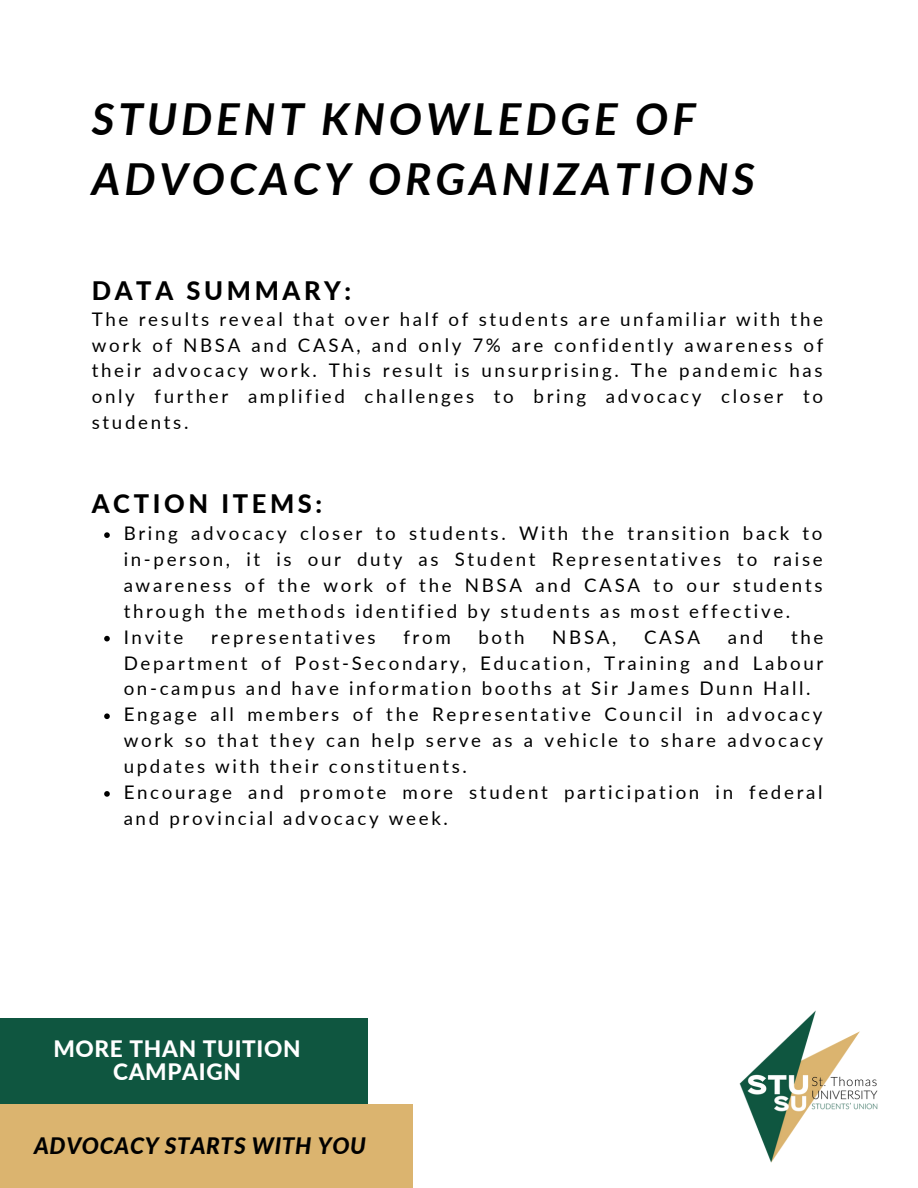
<style>
.page{position:relative;width:918px;height:1188px;background:#fff}
.page>*{position:absolute;margin:0;border:0;box-sizing:border-box;transform-origin:0 0}
.t1{font:italic 700 44.1px/60.8px "Lato";letter-spacing:.09em;color:#000}
.t2{font:800 25.5px "Lato";letter-spacing:.14em;color:#000}
.t3{font:800 22.65px/23.7px "Lato";letter-spacing:.03em;color:#fff;text-align:center}
.t4{font:italic 800 22.65px "Lato";letter-spacing:.03em;color:#000}
.t5{font:18.75px/25.8px "Lato";letter-spacing:.14em;color:#000}
</style>
<div class="page">
<div style="left:0;top:1019px;width:368px;height:85px;background:#0f5640"></div>
<div style="left:0;top:1104px;width:413px;height:84px;background:#dbb46f"></div>
<img style="left:739px;top:1010px;width:139px;height:153px">
<svg style="left:104px;top:532px;width:6px;height:6px"></svg>
<svg style="left:104px;top:636px;width:6px;height:5px"></svg>
<svg style="left:104px;top:713px;width:6px;height:6px"></svg>
<svg style="left:104px;top:791px;width:6px;height:6px"></svg>
<h1 class="t1" style="left:92px;top:87px;width:665px">STUDENT KNOWLEDGE OF<br>ADVOCACY ORGANIZATIONS</h1>
<h2 class="t2" style="left:92px;top:275px;width:261px">DATA SUMMARY:</h2>
<p class="t5" style="left:92px;top:305px;width:733px;text-align:justify">The results reveal that over half of students are unfamiliar with the work of NBSA and CASA, and only 7% are confidently awareness of their advocacy work. This result is unsurprising. The pandemic has only further amplified challenges to bring advocacy closer to students.</p>
<h2 class="t2" style="left:92px;top:488px;width:232px">ACTION ITEMS:</h2>
<p class="t5" style="left:124px;top:520px;width:701px">Bring advocacy closer to students. With the transition back to in-person, it is our duty as Student Representatives to raise awareness of the work of the NBSA and CASA to our students through the methods identified by students as most effective.<br>Invite</p>
<p class="t5" style="left:124px;top:624px;width:701px;text-indent:667px">the Department of Post-Secondary, Education, Training and Labour on-campus and have information booths at Sir James Dunn Hall.<br>Engage all members of the Representative Council in advocacy work so that they can help serve as a vehicle to share advocacy updates with their constituents.<br>Encourage and promote more student participation in federal and provincial advocacy week.</p>
<p class="t5" style="left:211px;top:624px;width:166px">representatives</p>
<p class="t5" style="left:403px;top:624px;width:49px">from</p>
<p class="t5" style="left:478px;top:624px;width:48px">both</p>
<p class="t5" style="left:552px;top:624px;width:66px">NBSA,</p>
<p class="t5" style="left:644px;top:624px;width:58px">CASA</p>
<p class="t5" style="left:728px;top:624px;width:37px">and</p>
<p class="t3" style="left:53px;top:1036px;width:249px">MORE THAN TUITION<br>CAMPAIGN</p>
<p class="t4" style="left:34px;top:1131px;width:333px">ADVOCACY STARTS WITH YOU</p>
</div>
